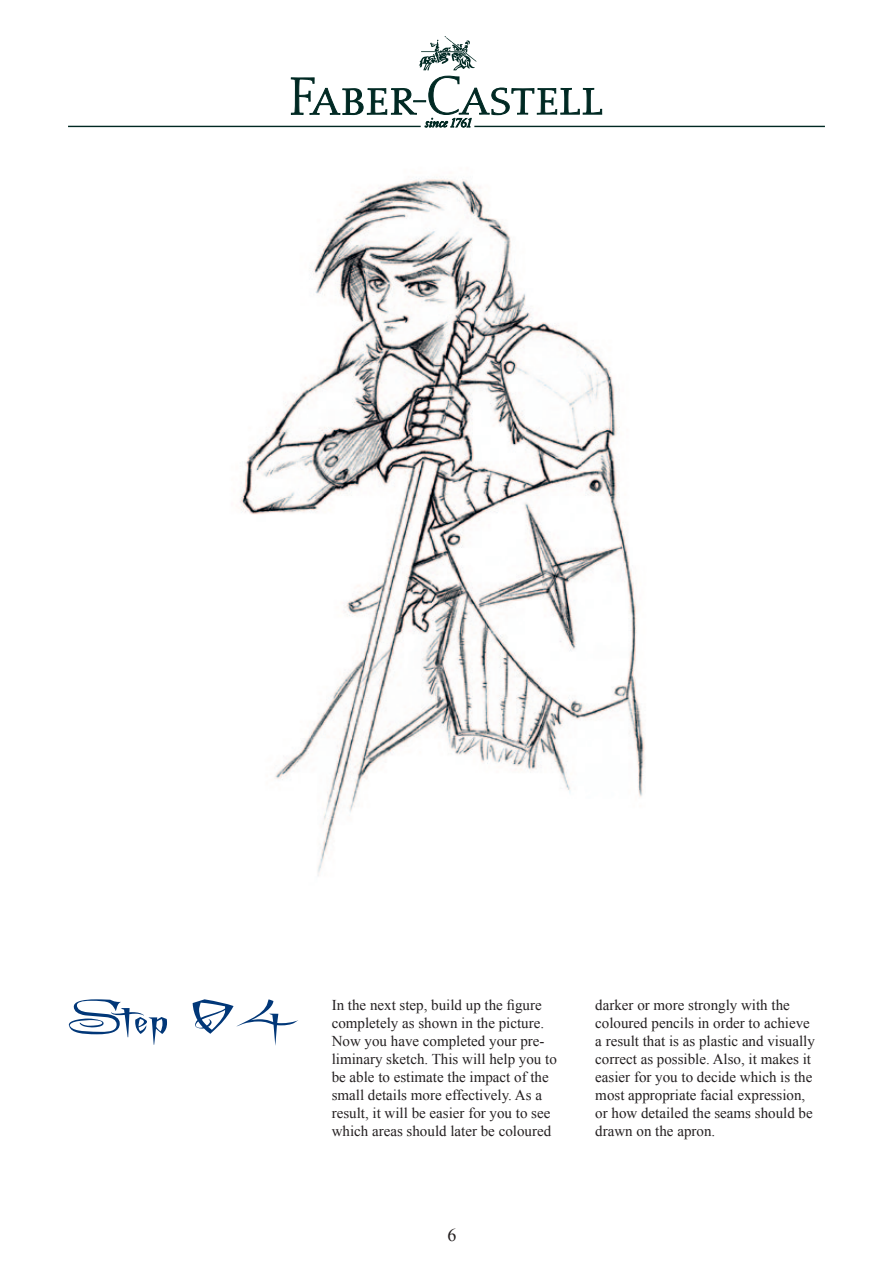
<style>
.page{position:relative;width:893px;height:1263px;background:#fff}
.page>*{position:absolute;margin:0;border:0;box-sizing:border-box;transform-origin:0 0}
.t1{font:52.5px "A Charming Font Superexpanded";color:#013778}
.t2{font:18px "Times New Roman";color:#231f20}
.t3{font:15px/18px "Times New Roman";color:#231f20}
</style>
<div class="page">
<svg style="left:291px;top:76px;width:311px;height:51px"></svg>
<svg style="left:419px;top:36px;width:58px;height:34px"></svg>
<hr style="left:68px;top:126px;width:353px;height:1px;background:#002923">
<hr style="left:474px;top:126px;width:351px;height:1px;background:#002923">
<img style="left:240px;top:177px;width:405px;height:699px">
<h1 class="t1" style="left:68px;top:986px;width:232px">Step 04</h1>
<p class="t3" style="left:332px;top:995px;width:227px">In the next step, build up the figure completely as shown in the picture.<br>Now you have completed your pre&shy;liminary sketch. This will help you to be able to estimate the impact of the small details more effectively. As a result, it will be easier for you to see which areas should later be coloured</p>
<p class="t2" style="left:447px;top:1223px;width:10px">6</p>
<p class="t3" style="left:595px;top:995px;width:221px">darker or more strongly with the coloured pencils in order to achieve a result that is as plastic and visually correct as possible. Also, it makes it easier for you to decide which is the most appropriate facial expression, or how detailed the seams should be drawn on the apron.</p>
</div>
